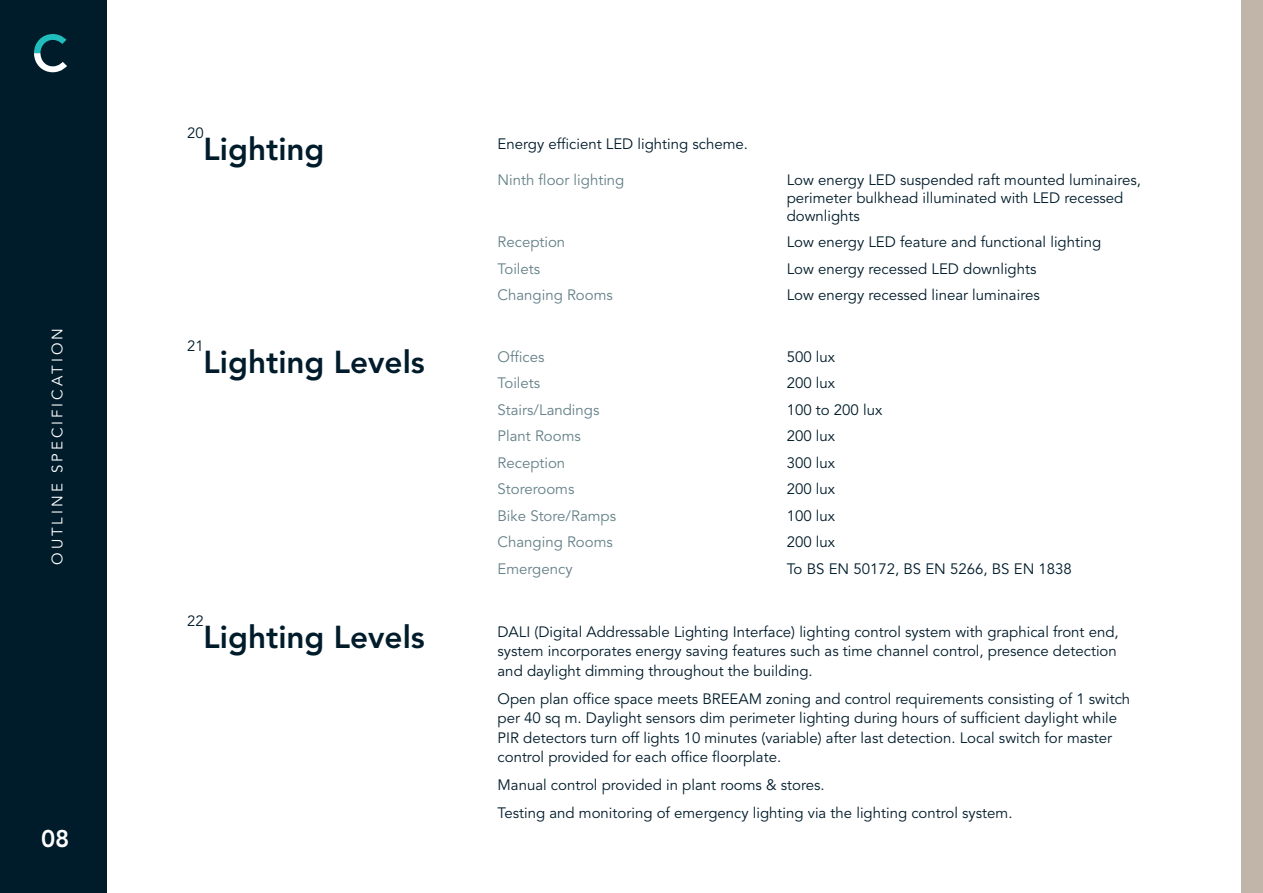
<style>
.page{position:relative;width:1263px;height:893px;background:#fff}
.page>*{position:absolute;margin:0;border:0;box-sizing:border-box;transform-origin:0 0}
.t1{font:800 31.5px "Avenir";color:#001c2b}
.t2{font:800 24px "Avenir";color:#fff}
.t3{font:15px/19.5px "Avenir";color:#001c2b}
.t4{font:15px "Avenir";color:#648088}
.t5{font:15px "Avenir";letter-spacing:.2em;color:#fff}
.t6{font:14.85px "Avenir";color:#001c2b}
</style>
<div class="page">
<div style="left:0;top:0;width:106px;height:893px;background:#001c2b"></div>
<svg style="left:34px;top:34px;width:33px;height:38px"></svg>
<div style="left:1242px;top:0;width:21px;height:893px;background:#c1b5aa"></div>
<p class="t5" style="left:49px;top:565px;width:238px;rotate:-90deg">OUTLINE SPECIFICATION</p>
<h2 class="t2" style="left:41px;top:825px;width:30px">08</h2>
<p class="t6" style="left:187px;top:124px;width:18px">20</p>
<p class="t1" style="left:204px;top:130px;width:122px">Lighting</p>
<p class="t3" style="left:497px;top:134px;width:252px">Energy efficient LED lighting scheme.</p>
<p class="t4" style="left:497px;top:171px;width:128px">Ninth floor lighting</p>
<p class="t3" style="left:787px;top:171px;width:356px;line-height:18px">Low energy LED suspended raft mounted luminaires, perimeter bulkhead illuminated with LED recessed downlights</p>
<p class="t4" style="left:497px;top:234px;width:69px">Reception</p>
<p class="t3" style="left:787px;top:233px;width:316px">Low energy LED feature and functional lighting</p>
<p class="t4" style="left:497px;top:260px;width:44px">Toilets</p>
<p class="t3" style="left:787px;top:259px;width:251px">Low energy recessed LED downlights</p>
<p class="t4" style="left:497px;top:287px;width:117px">Changing Rooms</p>
<p class="t3" style="left:787px;top:286px;width:255px">Low energy recessed linear luminaires</p>
<p class="t6" style="left:187px;top:337px;width:18px">21</p>
<p class="t1" style="left:204px;top:343px;width:223px">Lighting Levels</p>
<p class="t4" style="left:497px;top:348px;width:48px">Offices</p>
<p class="t3" style="left:787px;top:347px;width:50px">500 lux</p>
<p class="t4" style="left:497px;top:375px;width:44px">Toilets</p>
<p class="t3" style="left:787px;top:374px;width:50px">200 lux</p>
<p class="t4" style="left:497px;top:401px;width:103px">Stairs/Landings</p>
<p class="t3" style="left:787px;top:400px;width:97px">100 to 200 lux</p>
<p class="t4" style="left:497px;top:428px;width:85px">Plant Rooms</p>
<p class="t3" style="left:787px;top:427px;width:50px">200 lux</p>
<p class="t4" style="left:497px;top:454px;width:69px">Reception</p>
<p class="t3" style="left:787px;top:453px;width:50px">300 lux</p>
<p class="t4" style="left:497px;top:481px;width:78px">Storerooms</p>
<p class="t3" style="left:787px;top:480px;width:50px">200 lux</p>
<p class="t4" style="left:497px;top:507px;width:120px">Bike Store/Ramps</p>
<p class="t3" style="left:787px;top:506px;width:50px">100 lux</p>
<p class="t4" style="left:497px;top:534px;width:117px">Changing Rooms</p>
<p class="t3" style="left:787px;top:533px;width:50px">200 lux</p>
<p class="t4" style="left:497px;top:560px;width:77px">Emergency</p>
<p class="t3" style="left:787px;top:559px;width:287px">To BS EN 50172, BS EN 5266, BS EN 1838</p>
<p class="t6" style="left:187px;top:612px;width:18px">22</p>
<p class="t1" style="left:204px;top:618px;width:223px">Lighting Levels</p>
<p class="t3" style="left:497px;top:622px;width:623px">DALI (Digital Addressable Lighting Interface) lighting control system with graphical front end, system incorporates energy saving features such as time channel control, presence detection and daylight dimming throughout the building.</p>
<p class="t3" style="left:497px;top:689px;width:634px">Open plan office space meets BREEAM zoning and control requirements consisting of 1 switch per 40 sq m. Daylight sensors dim perimeter lighting during hours of sufficient daylight while PIR detectors turn off lights 10 minutes (variable) after last detection. Local switch for master control provided for each office floorplate.</p>
<p class="t3" style="left:497px;top:776px;width:329px">Manual control provided in plant rooms &amp; stores.</p>
<p class="t3" style="left:497px;top:804px;width:516px">Testing and monitoring of emergency lighting via the lighting control system.</p>
</div>
